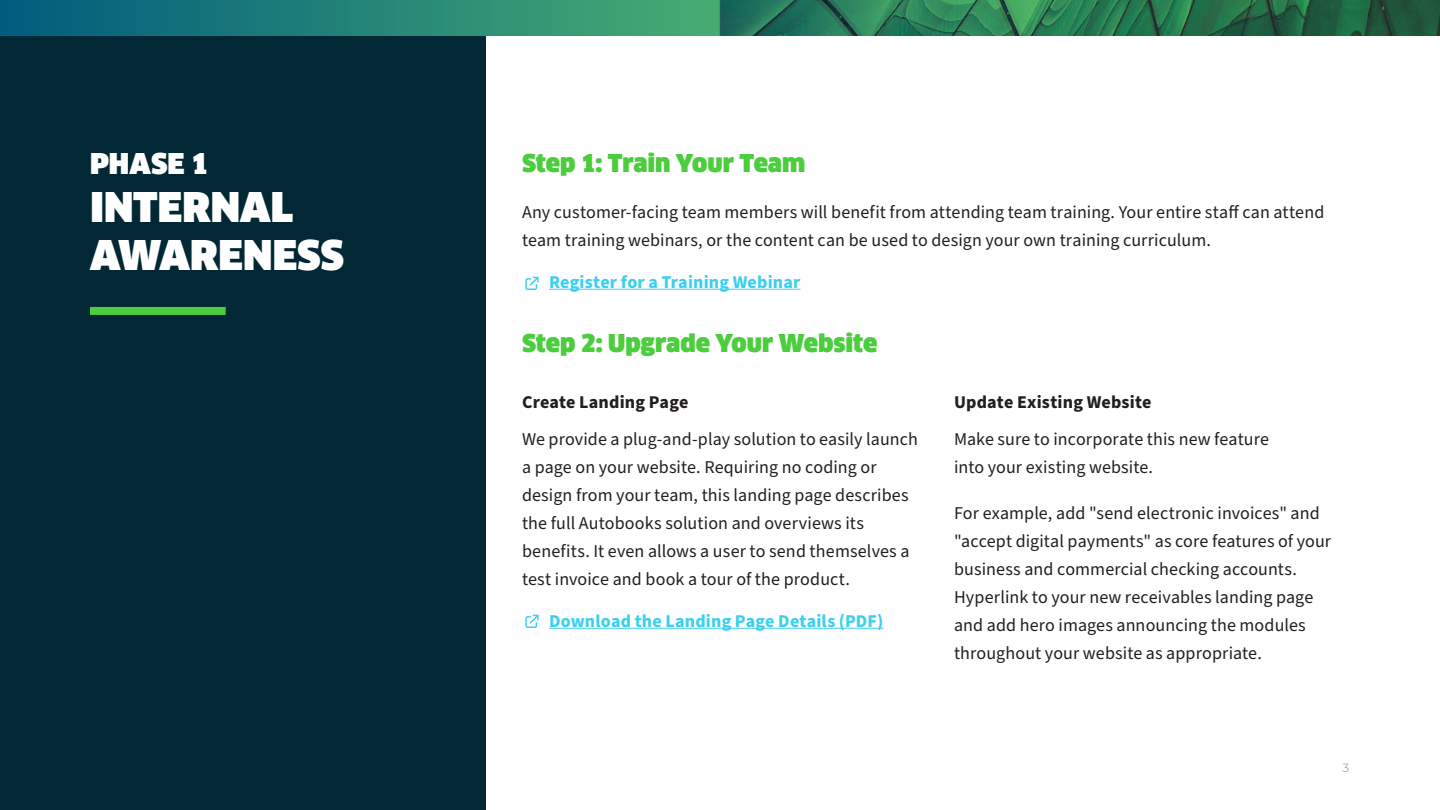
<style>
.page{position:relative;width:1440px;height:810px;background:#fff}
.page>*{position:absolute;margin:0;border:0;box-sizing:border-box;transform-origin:0 0}
.t1{font:900 40px/48px "Clan Offc Pro";letter-spacing:.005em;color:#fff}
.t2{font:900 28px "Clan Offc Pro";letter-spacing:.005em;color:#fff}
.h2_-_Core_Green{font:900 24px "Clan Offc Pro";letter-spacing:-.005em;color:#4bcd3e}
.body{font:18px/28px "Source Sans Pro";letter-spacing:.005em;color:#231f20}
.Download_-_Link__Blu{font:700 18px "Source Sans Pro";letter-spacing:.01em;color:#3bcff0}
.t3{font:700 18px "Source Sans Pro";letter-spacing:.01em;color:#231f20}
.t4{font:12px "Montserrat";color:#a2a9ad}
</style>
<div class="page">
<div style="left:0;top:0;width:486px;height:810px;background:#012834"></div>
<div style="left:90px;top:307px;width:136px;height:8px;background:#4bcd3e"></div>
<hr style="left:549px;top:289px;width:251px;height:1px;background:#3bcff0">
<hr style="left:549px;top:628px;width:334px;height:1px;background:#3bcff0">
<img style="left:0;top:0;width:1440px;height:36px">
<svg style="left:525px;top:277px;width:14px;height:13px"></svg>
<svg style="left:525px;top:615px;width:14px;height:13px"></svg>
<p class="t2" style="left:90px;top:147px;width:120px">PHASE 1</p>
<p class="t1" style="left:90px;top:183px;width:256px">INTERNAL<br>AWARENESS</p>
<p class="h2_-_Core_Green" style="left:522px;top:149px;width:285px">Step 1: Train Your Team</p>
<p class="body" style="left:522px;top:198px;width:804px">Any customer-facing team members will benefit from attending team training. Your entire staff can attend team training webinars, or the content can be used to design your own training curriculum.</p>
<p class="Download_-_Link__Blu" style="left:549px;top:270px;width:253px">Register for a Training Webinar</p>
<p class="h2_-_Core_Green" style="left:522px;top:329px;width:357px">Step 2: Upgrade Your Website</p>
<p class="t3" style="left:522px;top:390px;width:168px">Create Landing Page</p>
<p class="body" style="left:522px;top:425px;width:397px">We provide a plug-and-play solution to easily launch a page on your website. Requiring no coding or design from your team, this landing page describes the full Autobooks solution and overviews its benefits. It even allows a user to send themselves a test invoice and book a tour of the product.</p>
<p class="Download_-_Link__Blu" style="left:549px;top:609px;width:336px">Download the Landing Page Details (PDF)</p>
<p class="t3" style="left:954px;top:390px;width:199px">Update Existing Website</p>
<p class="body" style="left:954px;top:425px;width:317px">Make sure to incorporate this new feature into your existing website.</p>
<p class="body" style="left:954px;top:499px;width:379px">For example, add "send electronic invoices" and "accept digital payments" as core features of your business and commercial checking accounts.<br>Hyperlink to your new receivables landing page and add hero images announcing the modules throughout your website as appropriate.</p>
<p class="t4" style="left:1343px;top:760px;width:8px">3</p>
</div>
